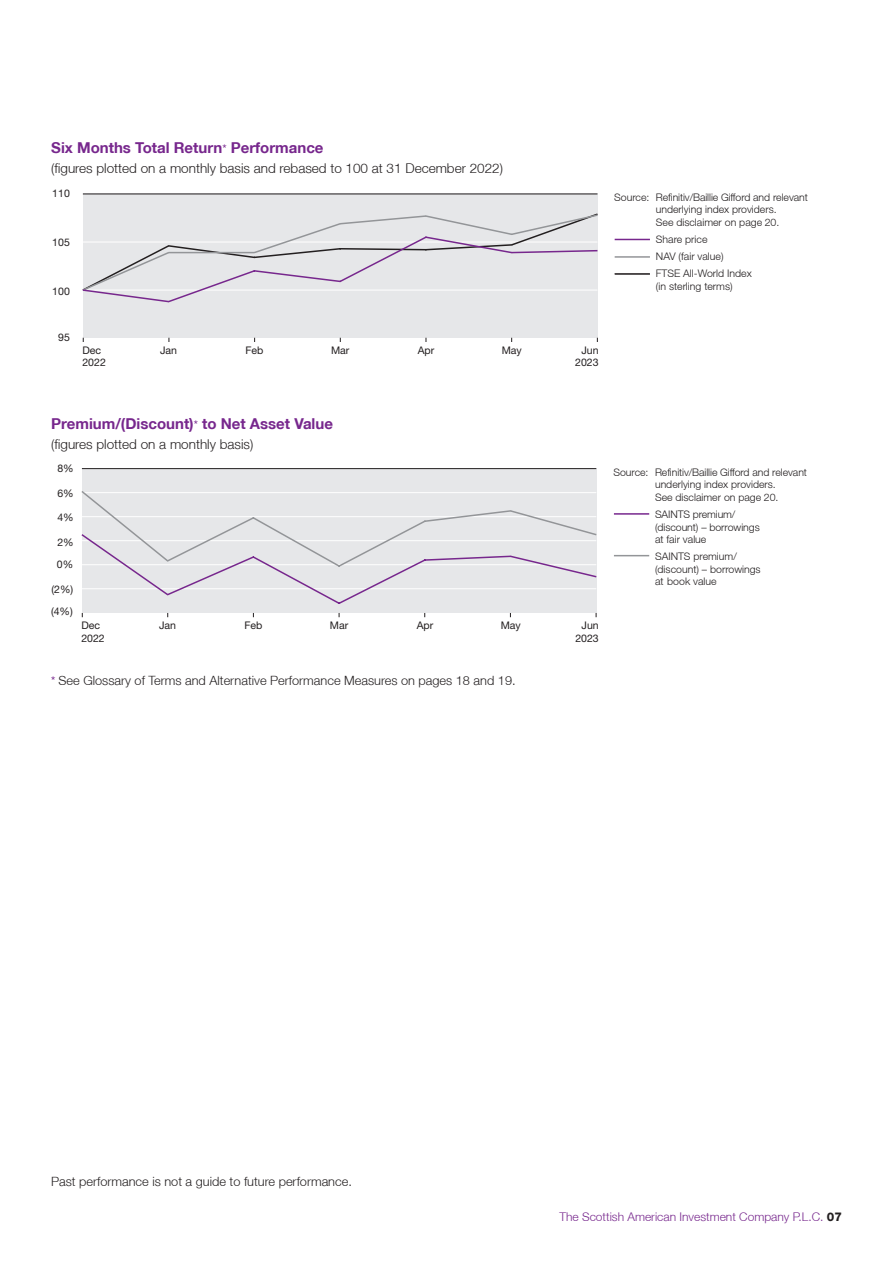
<style>
.page{position:relative;width:893px;height:1263px;background:#fff}
.page>*{position:absolute;margin:0;border:0;box-sizing:border-box;transform-origin:0 0}
.t1{font:700 15px "Helvetica Neue LT";color:#77278d}
.t2{font:300 13.5px "Helvetica Neue LT";color:#231f20}
.t3{font:300 12.75px "Helvetica Neue LT";color:#231f20}
.t4{font:300 12px "Helvetica Neue LT";color:#77278d}
.t5{font:300 10.5px/12.6px "Helvetica Neue LT";color:#231f20}
.t6{font:10.5px/12.6px "Helvetica Neue LT";color:#231f20}
.s1{font-weight:400;font-size:12px}
.s2{font-weight:400;font-size:12px;color:#77278d}
.s3{font-weight:800;color:#231f20}
</style>
<div class="page">
<div style="left:83px;top:193px;width:514px;height:145px;background:#e6e7e9"></div>
<hr style="left:615px;top:239px;width:35px;height:1px;background:#77278d">
<hr style="left:615px;top:256px;width:35px;height:2px;background:#939598">
<hr style="left:83px;top:194px;width:514px;height:1px;background:#231f20">
<svg style="left:82px;top:212px;width:516px;height:91px"></svg>
<hr style="left:615px;top:273px;width:35px;height:2px;background:#231f20">
<div style="left:82px;top:468px;width:515px;height:145px;background:#e6e7e9"></div>
<hr style="left:614px;top:513px;width:35px;height:2px;background:#77278d">
<hr style="left:614px;top:555px;width:35px;height:1px;background:#939598">
<hr style="left:82px;top:468px;width:514px;height:1px;background:#231f20">
<svg style="left:81px;top:491px;width:516px;height:113px"></svg>
<h1 class="t1" style="left:51px;top:139px;width:274px">Six Months Total Return<span class="s1">*</span> Performance</h1>
<p class="t2" style="left:51px;top:159px;width:453px">(figures plotted on a monthly basis and rebased to 100 at 31 December 2022)</p>
<p class="t6" style="left:52px;top:187px;width:19px">110</p>
<p class="t6" style="left:52px;top:236px;width:19px">105</p>
<p class="t6" style="left:52px;top:285px;width:19px">100</p>
<p class="t6" style="left:58px;top:331px;width:13px">95</p>
<p class="t6" style="left:82px;top:344px;width:25px">Dec<br>2022</p>
<p class="t6" style="left:160px;top:344px;width:18px">Jan</p>
<p class="t6" style="left:575px;top:343px;width:25px;text-align:center">Jun<br>2023</p>
<p class="t6" style="left:245px;top:344px;width:19px">Feb</p>
<p class="t6" style="left:331px;top:344px;width:20px">Mar</p>
<p class="t6" style="left:418px;top:344px;width:18px">Apr</p>
<p class="t6" style="left:502px;top:344px;width:22px">May</p>
<p class="t5" style="left:656px;top:190px;width:153px;text-indent:-42px">Source: Refinitiv/Baillie Gifford and relevant underlying index providers.<br>See disclaimer on page 20.</p>
<p class="t5" style="left:656px;top:231px;width:97px;line-height:17px">Share price<br>NAV (fair value)<br>FTSE All-World Index</p>
<p class="t5" style="left:656px;top:279px;width:78px">(in sterling terms)</p>
<h1 class="t1" style="left:51px;top:414px;width:283px">Premium/(Discount)<span class="s1">*</span> to Net Asset Value</h1>
<p class="t2" style="left:51px;top:436px;width:204px">(figures plotted on a monthly basis)</p>
<p class="t6" style="left:57px;top:462px;width:18px">8%</p>
<p class="t6" style="left:57px;top:487px;width:18px">6%</p>
<p class="t6" style="left:57px;top:510px;width:18px">4%</p>
<p class="t6" style="left:57px;top:531px;width:18px;line-height:21.6px">2%<br>0%</p>
<p class="t6" style="left:51px;top:583px;width:23px">(2%)</p>
<p class="t6" style="left:51px;top:604px;width:23px">(4%)</p>
<p class="t6" style="left:81px;top:619px;width:25px">Dec<br>2022</p>
<p class="t6" style="left:159px;top:619px;width:18px">Jan</p>
<p class="t6" style="left:575px;top:619px;width:25px;text-align:center">Jun<br>2023</p>
<p class="t6" style="left:244px;top:619px;width:19px">Feb</p>
<p class="t6" style="left:330px;top:619px;width:20px">Mar</p>
<p class="t6" style="left:417px;top:619px;width:18px">Apr</p>
<p class="t6" style="left:501px;top:619px;width:22px">May</p>
<p class="t3" style="left:51px;top:672px;width:466px"><span class="s2">*</span> See Glossary of Terms and Alternative Performance Measures on pages 18 and 19.</p>
<p class="t5" style="left:655px;top:466px;width:153px;text-indent:-42px">Source: Refinitiv/Baillie Gifford and relevant underlying index providers.<br>See disclaimer on page 20.</p>
<p class="t5" style="left:655px;top:508px;width:106px">SAINTS premium/ (discount) – borrowings at fair value</p>
<p class="t5" style="left:655px;top:550px;width:107px">SAINTS premium/ (discount) – borrowings at book value</p>
<p class="t3" style="left:51px;top:1174px;width:302px">Past performance is not a guide to future performance.</p>
<p class="t4" style="left:559px;top:1209px;width:284px">The Scottish American Investment Company P.L.C. <span class="s3">07</span></p>
</div>
